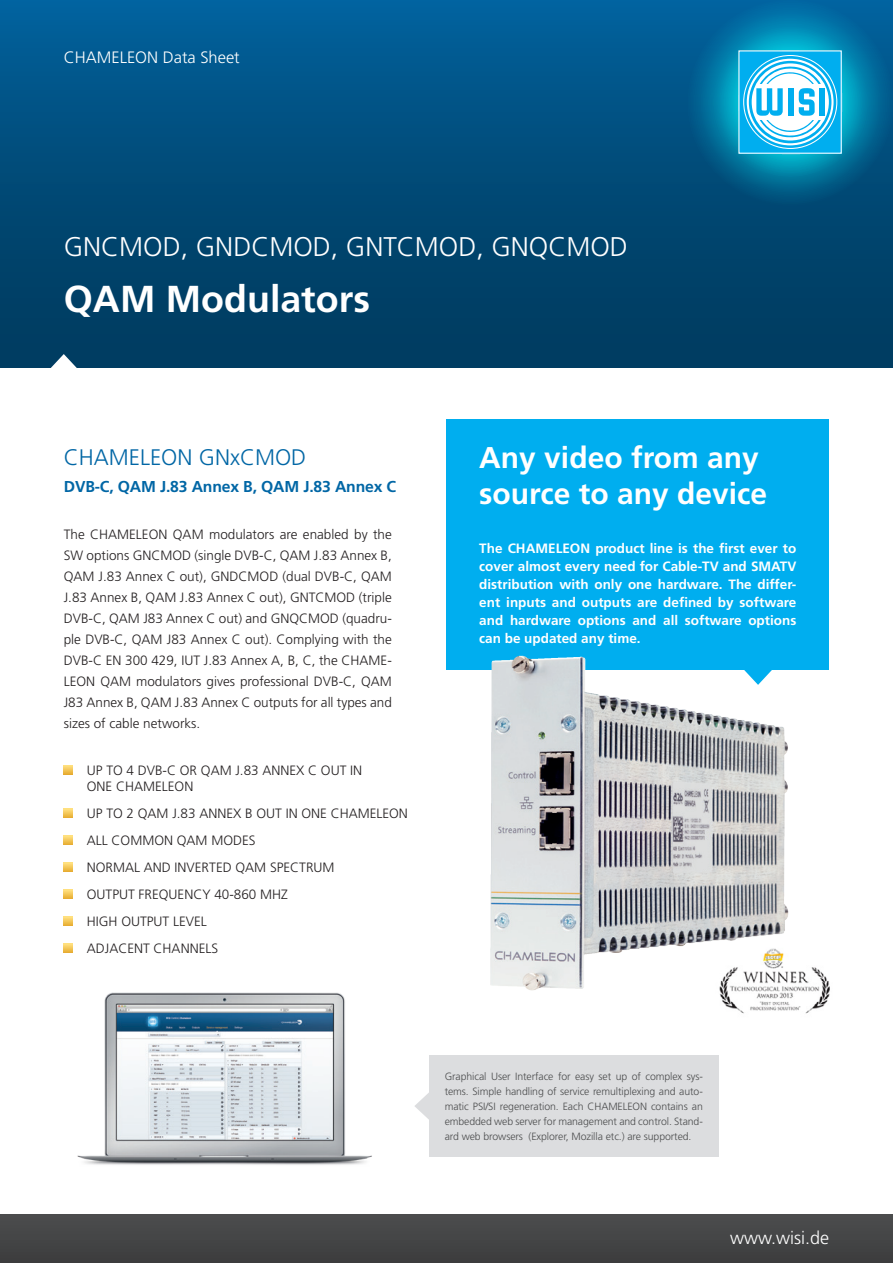
<style>
.page{position:relative;width:893px;height:1263px;background:#fff}
.page>*{position:absolute;margin:0;border:0;box-sizing:border-box;transform-origin:0 0}
.t1{font:700 37.5px "Frutiger LT Std";color:#fff}
.t2{font:700 30px/36px "Frutiger LT Std";color:#fff}
.t3{font:300 27px "Frutiger LT Std";color:#fff}
.t4{font:300 22.5px "Frutiger LT Std";color:#0166a5}
.t5{font:300 18px "Frutiger LT Std";color:#fff}
.t6{font:300 16.5px "Frutiger LT Std";color:#fff}
.t7{font:700 15.75px "Frutiger LT Std";letter-spacing:-.01em;color:#0166a5}
.t8{font:300 13.5px/21px "Frutiger LT Std";color:#231f20}
.t9{font:700 13.5px/18px "Frutiger LT Std";color:#fff;text-align:justify}
.t10{font:300 10.5px/15px "Frutiger LT Std";letter-spacing:-.01em;color:#4b4c4d;text-align:justify}
</style>
<div class="page">
<div style="left:0;top:0;width:893px;height:367px;background:linear-gradient(to bottom,#01609a,#00385a)"></div>
<svg style="left:686px;top:0;width:207px;height:206px;background:#1b85b1"></svg>
<svg style="left:51px;top:354px;width:26px;height:14px"></svg>
<div style="left:0;top:1215px;width:893px;height:48px;background:#454647"></div>
<div style="left:446px;top:419px;width:383px;height:251px;background:#00aeef"></div>
<img style="left:719px;top:967px;width:111px;height:47px">
<img style="left:490px;top:656px;width:298px;height:334px">
<div style="left:429px;top:1055px;width:290px;height:102px;background:#dcdddf"></div>
<svg style="left:415px;top:1093px;width:14px;height:27px"></svg>
<img style="left:77px;top:992px;width:295px;height:173px">
<svg style="left:64px;top:765px;width:8px;height:9px"></svg>
<svg style="left:64px;top:836px;width:8px;height:9px"></svg>
<svg style="left:64px;top:809px;width:8px;height:8px"></svg>
<svg style="left:64px;top:863px;width:8px;height:8px"></svg>
<svg style="left:64px;top:890px;width:8px;height:8px"></svg>
<svg style="left:64px;top:917px;width:8px;height:8px"></svg>
<svg style="left:64px;top:944px;width:8px;height:8px"></svg>
<p class="t6" style="left:64px;top:48px;width:178px">CHAMELEON Data Sheet</p>
<h3 class="t3" style="left:64px;top:232px;width:566px">GNCMOD, GNDCMOD, GNTCMOD, GNQCMOD</h3>
<h1 class="t1" style="left:64px;top:277px;width:308px">QAM Modulators</h1>
<h3 class="t4" style="left:64px;top:444px;width:244px">CHAMELEON GNxCMOD</h3>
<p class="t7" style="left:64px;top:477px;width:334px">DVB-C, QAM J.83 Annex B, QAM J.83 Annex C</p>
<p class="t8" style="left:64px;top:524px;width:330px;text-align:justify">The CHAMELEON QAM modulators are enabled by the SW options GNCMOD (single DVB-C, QAM J.83 Annex B, QAM J.83 Annex C out), GNDCMOD (dual DVB-C, QAM J.83 Annex B, QAM J.83 Annex C out), GNTCMOD (triple DVB-C, QAM J83 Annex C out) and GNQCMOD (quadru&shy;ple DVB-C, QAM J83 Annex C out). Complying with the DVB-C EN 300 429, IUT J.83 Annex A, B, C, the CHAME-LEON QAM modulators gives professional DVB-C, QAM J83 Annex B, QAM J.83 Annex C outputs for all types and sizes of cable networks.</p>
<p class="t8" style="left:87px;top:762px;width:277px;line-height:16.2px">UP TO 4 DVB-C OR QAM J.83 ANNEX C OUT IN<br>ONE CHAMELEON</p>
<p class="t8" style="left:87px;top:800px;width:323px;line-height:27px">UP TO 2 QAM J.83 ANNEX B OUT IN ONE CHAMELEON<br>ALL COMMON QAM MODES<br>NORMAL AND INVERTED QAM SPECTRUM<br>OUTPUT FREQUENCY 40-860 MHZ<br>HIGH OUTPUT LEVEL<br>ADJACENT CHANNELS</p>
<h2 class="t2" style="left:479px;top:440px;width:289px">Any video from any source to any device</h2>
<p class="t9" style="left:479px;top:539px;width:319px">The CHAMELEON product line is the first ever to cover almost every need for Cable-TV and SMATV distribution with only one hardware. The differ&shy;ent inputs and outputs are defined by software and hardware options and all software options can be updated any time.</p>
<p class="t10" style="left:445px;top:1069px;width:260px">Graphical User Interface for easy set up of complex sys&shy;tems. Simple handling of service remultiplexing and auto&shy;matic PSI/SI regeneration. Each CHAMELEON contains an embedded web server for management and control. Stand&shy;ard web browsers (Explorer, Mozilla etc.) are supported.</p>
<h3 class="t5" style="left:730px;top:1227px;width:101px">www.wisi.de</h3>
</div>
